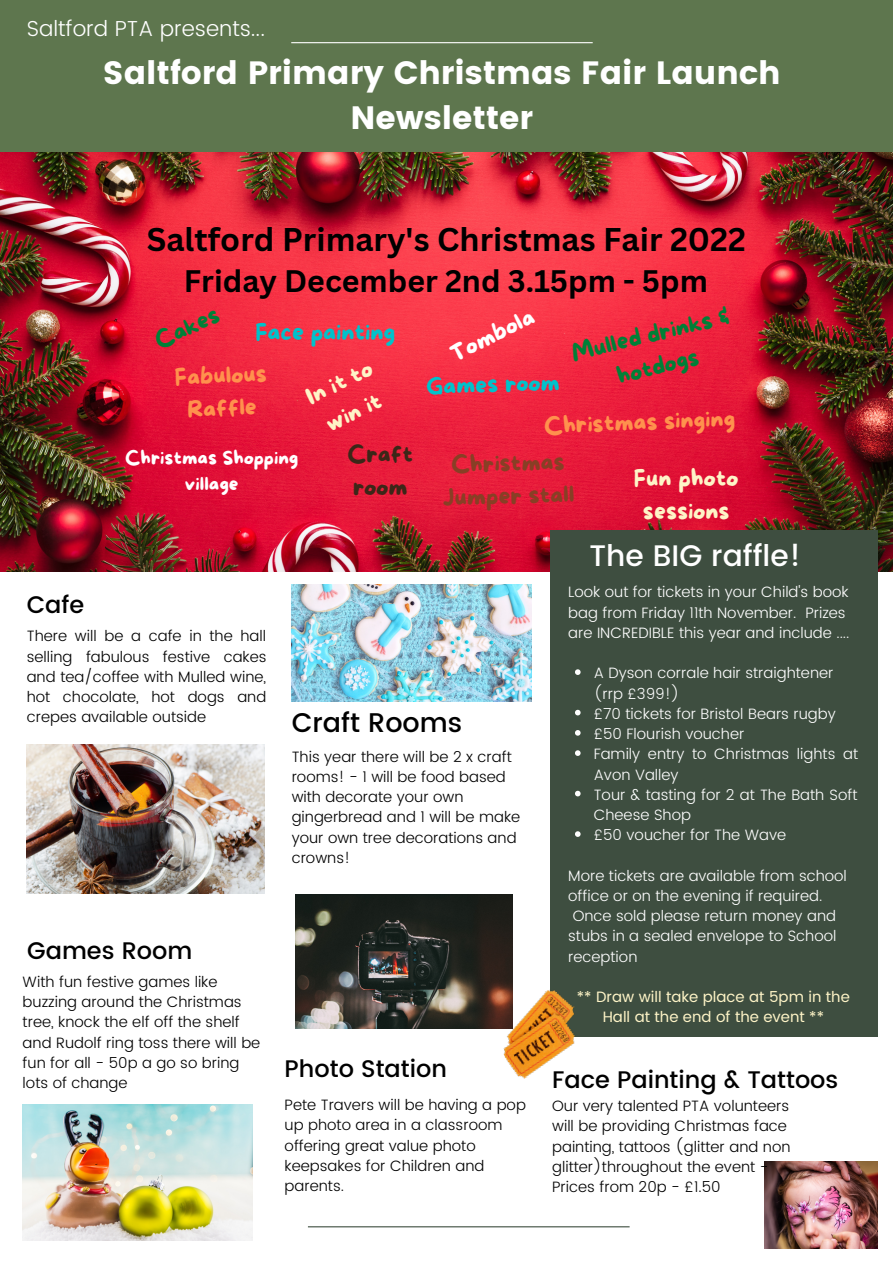
<style>
.page{position:relative;width:893px;height:1264px;background:#fff}
.page>*{position:absolute;margin:0;border:0;box-sizing:border-box;transform-origin:0 0}
.t1{font:32.25px/45px "Poppins";color:#fff;text-align:center}
.t2{font:700 31.95px "Canva Sans";color:#000}
.t3{font:700 30.3px "Canva Sans";color:#000}
.t4{font:500 29.7px "Poppins";color:#fff}
.t5{font:500 27px "Poppins";color:#000}
.t6{font:500 24px "Poppins";color:#000}
.t7{font:23.25px/32.5px "More Sugar";color:#ff914d;text-align:center}
.t8{font:23.25px/32.5px "More Sugar";color:#fef4c7;text-align:center}
.t9{font:23.25px/32.5px "More Sugar";color:#008037;text-align:center}
.t10{font:23.25px "More Sugar";color:#00c2cb}
.t11{font:23.25px/32.5px "More Sugar";color:#883f25;text-align:center}
.t12{font:23.25px/32.5px "More Sugar";color:#3c2718}
.t13{font:23.25px "More Sugar";color:#fff}
.t14{font:300 21.6px "Poppins";color:#fff}
.t15{font:18.9px/26.4px "More Sugar";color:#fff;text-align:center}
.t16{font:300 15px/20.2px "Poppins";color:#000}
.t17{font:300 15px/20.2px "Poppins";color:#fff}
.t18{font:15px/20.2px "Poppins";color:#fef4c7;text-align:center}
</style>
<div class="page">
<img style="left:0;top:151px;width:892px;height:421px">
<img style="left:23px;top:1104px;width:229px;height:136px">
<img style="left:295px;top:894px;width:217px;height:134px">
<div style="left:0;top:0;width:892px;height:151px;background:#5e764e"></div>
<div style="left:550px;top:531px;width:327px;height:506px;background:#3e4e40"></div>
<hr style="left:291px;top:42px;width:301px;height:1px;background:#fff">
<hr style="left:308px;top:1226px;width:321px;height:1px;background:#3e4e40">
<img style="left:487px;top:983px;width:88px;height:96px">
<img style="left:27px;top:744px;width:237px;height:150px">
<img style="left:291px;top:584px;width:241px;height:117px">
<img style="left:764px;top:1161px;width:113px;height:87px">
<svg style="left:575px;top:669px;width:5px;height:6px"></svg>
<svg style="left:575px;top:709px;width:5px;height:6px"></svg>
<svg style="left:575px;top:730px;width:5px;height:5px"></svg>
<svg style="left:575px;top:750px;width:5px;height:6px"></svg>
<svg style="left:575px;top:790px;width:5px;height:6px"></svg>
<svg style="left:575px;top:831px;width:5px;height:5px"></svg>
<h3 class="t14" style="left:27px;top:16px;width:240px">Saltford PTA presents...</h3>
<h1 class="t1" style="left:103px;top:50px;width:679px">Saltford Primary Christmas Fair Launch<br>Newsletter</h1>
<h2 class="t2" style="left:147px;top:217px;width:600px">Saltford Primary's Christmas Fair 2022</h2>
<h3 class="t3" style="left:184px;top:259px;width:525px">Friday December 2nd 3.15pm - 5pm</h3>
<h3 class="t9" style="left:150px;top:329px;width:70px;rotate:-25deg">Cakes</h3>
<h3 class="t9" style="left:568px;top:339px;width:163px;rotate:-14deg">Mulled drinks &amp; hotdogs</h3>
<h3 class="t13" style="left:446px;top:343px;width:92px;rotate:-26deg">Tombola</h3>
<h3 class="t10" style="left:255px;top:319px;width:141px">Face painting</h3>
<h3 class="t8" style="left:300px;top:385px;width:73px;text-align:left;rotate:-26deg">In it to win it</h3>
<h3 class="t7" style="left:174px;top:362px;width:94px;rotate:-2deg">Fabulous<br>Raffle</h3>
<h3 class="t10" style="left:425px;top:374px;width:135px;rotate:-2deg">Games room</h3>
<h3 class="t7" style="left:543px;top:410px;width:193px;rotate:-2deg">Christmas singing</h3>
<h3 class="t8" style="left:634px;top:463px;width:106px">Fun photo sessions</h3>
<h3 class="t12" style="left:347px;top:439px;width:67px">Craft room</h3>
<p class="t15" style="left:125px;top:445px;width:175px">Christmas Shopping village</p>
<h3 class="t11" style="left:442px;top:449px;width:133px;rotate:-1deg">Christmas<br>Jumper stall</h3>
<h3 class="t6" style="left:27px;top:591px;width:59px">Cafe</h3>
<p class="t16" style="left:27px;top:626px;width:241px;text-align:justify">There will be a cafe in the hall selling fabulous festive cakes and tea/coffee with Mulled wine, hot chocolate, hot dogs and crepes available outside</p>
<h3 class="t5" style="left:292px;top:707px;width:172px">Craft Rooms</h3>
<p class="t16" style="left:292px;top:746px;width:230px">This year there will be 2 x craft rooms! - 1 will be food based with decorate your own gingerbread and 1 will be make your own tree decorations and crowns!</p>
<h3 class="t6" style="left:27px;top:936px;width:167px">Games Room</h3>
<p class="t16" style="left:23px;top:971px;width:239px">With fun festive games like buzzing around the Christmas tree, knock the elf off the shelf and Rudolf ring toss there will be fun for all - 50p a go so bring lots of change</p>
<h3 class="t6" style="left:284px;top:1054px;width:164px">Photo Station</h3>
<p class="t16" style="left:284px;top:1094px;width:243px">Pete Travers will be having a pop up photo area in a classroom offering great value photo keepsakes for Children and parents.</p>
<h3 class="t4" style="left:589px;top:538px;width:213px">The BIG raffle!</h3>
<p class="t17" style="left:568px;top:582px;width:283px">Look out for tickets in your Child's book bag from Friday 11th November. Prizes are INCREDIBLE this year and include ....</p>
<p class="t17" style="left:593px;top:663px;width:266px">A Dyson corrale hair straightener (rrp £399!)<br>£70 tickets for Bristol Bears rugby £50 Flourish voucher<br>Family entry to Christmas lights at<br>Avon Valley<br>Tour &amp; tasting for 2 at The Bath Soft<br>Cheese Shop<br>£50 voucher for The Wave</p>
<p class="t17" style="left:568px;top:865px;width:280px">More tickets are available from school office or on the evening if required.<br>Once sold please return money and stubs in a sealed envelope to School reception</p>
<p class="t18" style="left:577px;top:986px;width:274px">** Draw will take place at 5pm in the<br>Hall at the end of the event **</p>
<h3 class="t6" style="left:552px;top:1065px;width:288px">Face Painting &amp; Tattoos</h3>
<p class="t16" style="left:552px;top:1095px;width:240px">Our very talented PTA volunteers will be providing Christmas face painting, tattoos (glitter and non glitter)throughout the event -<br>Prices from 20p - £1.50</p>
</div>
